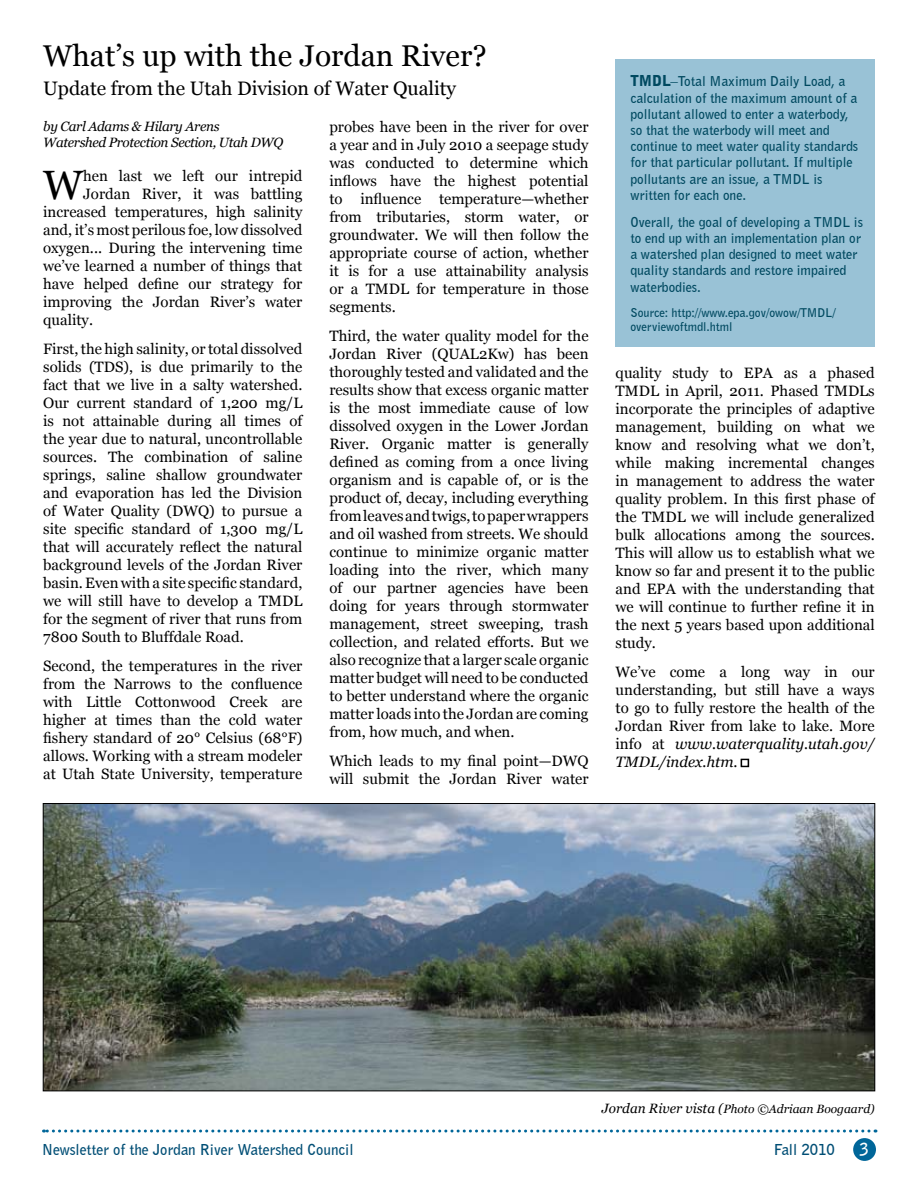
<style>
.page{position:relative;width:918px;height:1188px;background:#fff}
.page>*{position:absolute;margin:0;border:0;box-sizing:border-box;transform-origin:0 0}
.t1{font:40.95px "Georgia";color:#000}
.t2{font:30px "Georgia";color:#000}
.t3{font:19.5px "Georgia";color:#000}
.t4{font:15px/18px "Georgia";color:#000;text-align:justify}
.t5{font:700 15px "Bell Gothic BT";color:#004e75}
.t6{font:700 13.5px/16.2px "Bell Gothic BT";color:#004960}
.t7{font:italic 13.5px/16.2px "Georgia";letter-spacing:-.025em;color:#000}
.t8{font:700 12px/14.4px "Bell Gothic BT";color:#004960}
.t9{font:italic 12px "Georgia";color:#000}
.s1{font-weight:900;font-size:15px}
.s2{font-weight:400;font-size:15px}
.s3{font-style:italic}
.s4{font-size:13.5px}
</style>
<div class="page">
<svg style="left:44px;top:1130px;width:825px;height:3px"></svg>
<div style="left:853px;top:1138px;width:23px;height:23px;background:#069;border-radius:50%"></div>
<img style="left:45px;top:805px;width:828px;height:284px">
<div style="left:616px;top:60px;width:259px;height:287px;background:#99c2d6"></div>
<svg style="left:741px;top:759px;width:8px;height:8px"></svg>
<h2 class="t2" style="left:43px;top:39px;width:445px">What’s up with the Jordan River?</h2>
<h3 class="t3" style="left:43px;top:77px;width:415px">Update from the Utah Division of Water Quality</h3>
<p class="t7" style="left:43px;top:118px;width:242px">by Carl Adams &amp; Hilary Arens<br>Watershed Protection Section, Utah DWQ</p>
<h1 class="t1" style="left:43px;top:162px;width:41px">W</h1>
<p class="t4" style="left:83px;top:167px;width:221px">hen last we left our intrepid</p>
<p class="t4" style="left:83px;top:185px;width:221px">Jordan River, it was battling</p>
<p class="t4" style="left:43px;top:203px;width:261px">increased temperatures, high salinity</p>
<p class="t4" style="left:43px;top:221px;width:261px">and, it’s most perilous foe, low dissolved</p>
<p class="t4" style="left:43px;top:239px;width:261px">oxygen... During the intervening time</p>
<p class="t4" style="left:43px;top:257px;width:261px">we’ve learned a number of things that</p>
<p class="t4" style="left:43px;top:275px;width:261px">have helped define our strategy for</p>
<p class="t4" style="left:43px;top:293px;width:261px">improving the Jordan River’s water</p>
<p class="t4" style="left:43px;top:311px;width:51px">quality.</p>
<p class="t4" style="left:43px;top:340px;width:261px">First, the high salinity, or total dissolved solids (TDS), is due primarily to the fact that we live in a salty watershed.<br>Our current standard of 1,200 mg/L is not attainable during all times of the year due to natural, uncontrollable sources. The combination of saline springs, saline shallow groundwater and evaporation has led the Division of Water Quality (DWQ) to pursue a site specific standard of 1,300 mg/L that will accurately reflect the natural background levels of the Jordan River basin. Even with a site specific standard, we will still have to develop a TMDL for the segment of river that runs from 7800 South to Bluffdale Road.</p>
<p class="t4" style="left:43px;top:657px;width:261px">Second, the temperatures in the river from the Narrows to the confluence with Little Cottonwood Creek are higher at times than the cold water fishery standard of 20° Celsius (68°F) allows. Working with a stream modeler at Utah State University, temperature</p>
<p class="t4" style="left:329px;top:118px;width:261px">probes have been in the river for over a year and in July 2010 a seepage study was conducted to determine which inflows have the highest potential to influence temperature—whether from tributaries, storm water, or groundwater. We will then follow the appropriate course of action, whether it is for a use attainability analysis or a TMDL for temperature in those segments.</p>
<p class="t4" style="left:329px;top:327px;width:261px">Third, the water quality model for the Jordan River (QUAL2Kw) has been thoroughly tested and validated and the results show that excess organic matter is the most immediate cause of low dissolved oxygen in the Lower Jordan River. Organic matter is generally defined as coming from a once living organism and is capable of, or is the product of, decay, including everything from leaves and twigs, to paper wrappers and oil washed from streets. We should continue to minimize organic matter loading into the river, which many of our partner agencies have been doing for years through stormwater management, street sweeping, trash collection, and related efforts. But we also recognize that a larger scale organic matter budget will need to be conducted to better understand where the organic matter loads into the Jordan are coming from, how much, and when.</p>
<p class="t4" style="left:329px;top:752px;width:261px">Which leads to my final point—DWQ will submit the Jordan River water</p>
<p class="t6" style="left:630px;top:73px;width:229px"><span class="s1">TMDL</span><span class="s2">–</span>Total Maximum Daily Load, a calculation of the maximum amount of a pollutant allowed to enter a waterbody, so that the waterbody will meet and continue to meet water quality standards for that particular pollutant. If multiple pollutants are an issue, a TMDL is written for each one.</p>
<p class="t6" style="left:630px;top:213px;width:234px">Overall, the goal of developing a TMDL is to end up with an implementation plan or a watershed plan designed to meet water quality standards and restore impaired waterbodies.</p>
<p class="t8" style="left:630px;top:305px;width:207px">Source: http://www.epa.gov/owow/TMDL/ overviewoftmdl.html</p>
<p class="t4" style="left:616px;top:364px;width:261px">quality study to EPA as a phased TMDL in April, 2011. Phased TMDLs incorporate the principles of adaptive management, building on what we know and resolving what we don’t, while making incremental changes in management to address the water quality problem. In this first phase of the TMDL we will include generalized bulk allocations among the sources.<br>This will allow us to establish what we know so far and present it to the public and EPA with the understanding that we will continue to further refine it in the next 5 years based upon additional study.</p>
<p class="t4" style="left:616px;top:662px;width:261px">We’ve come a long way in our understanding, but still have a ways to go to fully restore the health of the Jordan River from lake to lake. More info at <span class="s3">www.waterquality.utah.gov/ TMDL/index.htm</span>.</p>
<p class="t9" style="left:602px;top:1102px;width:275px"><span class="s4">Jordan River vista (</span>Photo ©Adriaan Boogaard)</p>
<p class="t5" style="left:42px;top:1140px;width:313px">Newsletter of the Jordan River Watershed Council</p>
<p class="t5" style="left:774px;top:1139px;width:62px">Fall 2010</p>
</div>
